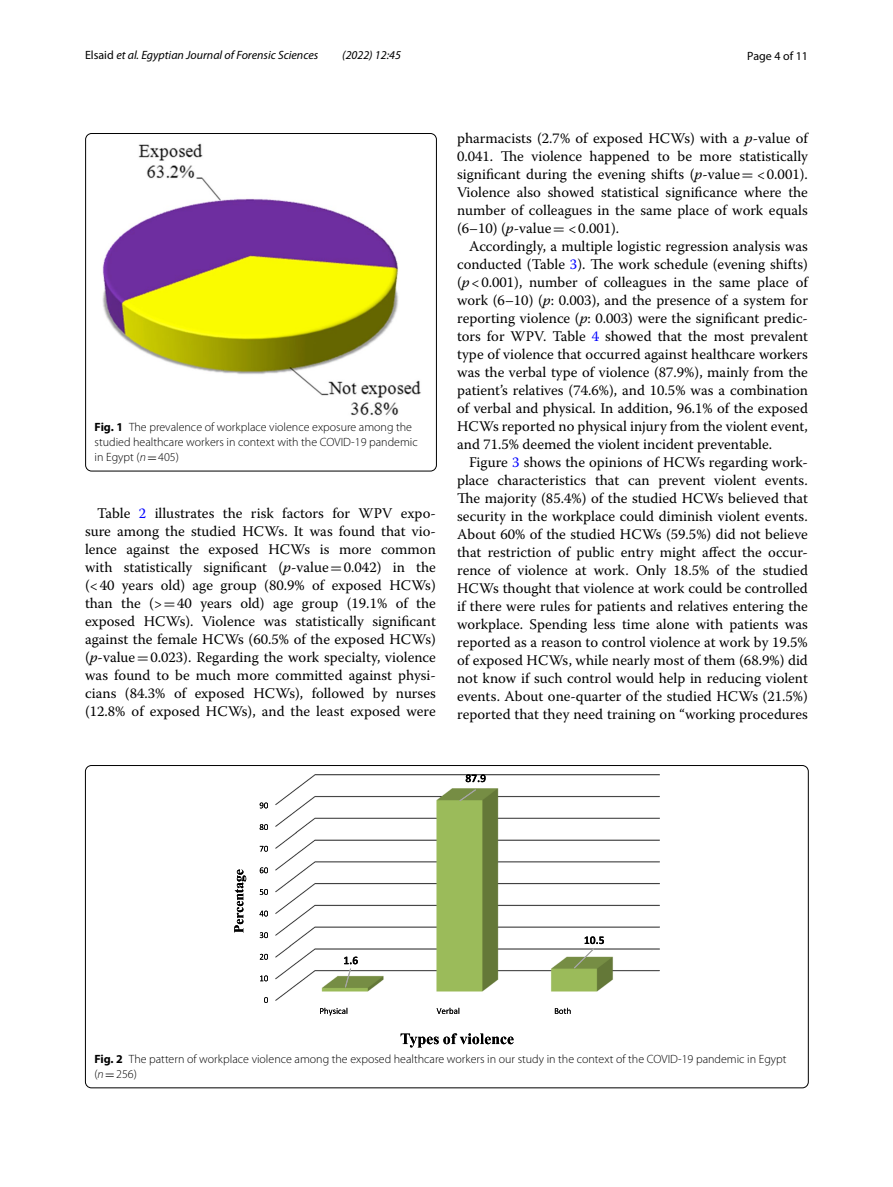
<style>
.page{position:relative;width:893px;height:1187px;background:#fff}
.page>*{position:absolute;margin:0;border:0;box-sizing:border-box;transform-origin:0 0}
.t1{font:14.7px/18px "Warnock Pro";color:#000;text-align:justify}
.t2{font:300 12px/15px "Myriad Pro";color:#000}
.t3{font:italic 12px "Myriad Pro";color:#000}
.t4{font:12px "Myriad Pro";color:#000}
.s1{font-style:normal}
.s2{font-weight:700}
.s3{font-style:italic}
.s4{font-family:"MTSY";font-weight:400}
.s5{color:#00f}
.s6{font-family:"MTSY"}
</style>
<div class="page">
<img style="left:102px;top:143px;width:319px;height:273px">
<div style="left:85px;top:133px;width:352px;height:338px;border:1px solid #000;border-radius:6px"></div>
<img style="left:275px;top:774px;width:384px;height:226px">
<svg style="left:264px;top:997px;width:4px;height:5px"></svg>
<svg style="left:260px;top:975px;width:8px;height:6px"></svg>
<svg style="left:260px;top:953px;width:8px;height:6px"></svg>
<svg style="left:260px;top:932px;width:8px;height:6px"></svg>
<svg style="left:260px;top:910px;width:8px;height:6px"></svg>
<svg style="left:260px;top:889px;width:8px;height:5px"></svg>
<svg style="left:260px;top:867px;width:8px;height:6px"></svg>
<svg style="left:260px;top:845px;width:8px;height:6px"></svg>
<svg style="left:260px;top:824px;width:8px;height:6px"></svg>
<svg style="left:260px;top:802px;width:8px;height:6px"></svg>
<svg style="left:320px;top:1007px;width:27px;height:8px"></svg>
<svg style="left:437px;top:1007px;width:22px;height:6px"></svg>
<svg style="left:555px;top:1007px;width:16px;height:6px"></svg>
<svg style="left:344px;top:788px;width:251px;height:200px"></svg>
<svg style="left:344px;top:956px;width:14px;height:8px"></svg>
<svg style="left:466px;top:774px;width:20px;height:8px"></svg>
<svg style="left:585px;top:936px;width:19px;height:8px"></svg>
<svg style="left:234px;top:869px;width:12px;height:63px"></svg>
<svg style="left:401px;top:1033px;width:113px;height:14px"></svg>
<p class="t3" style="left:85px;top:48px;width:235px"><span class="s1">Elsaid</span> et al. Egyptian Journal of Forensic Sciences</p>
<p class="t3" style="left:342px;top:48px;width:60px">(2022) 12:45</p>
<p class="t4" style="left:747px;top:48px;width:62px">Page 4 of 11</p>
<p class="t2" style="left:95px;top:420px;width:325px"><span class="s2">Fig. 1</span> The prevalence of workplace violence exposure among the studied healthcare workers in context with the COVID-19 pandemic in Egypt (<span class="s3">n</span><span class="s4">=</span>405)</p>
<p class="t1" style="left:85px;top:504px;width:352px;text-indent:12px">Table <span class="s5">2</span> illustrates the risk factors for WPV expo&shy;sure among the studied HCWs. It was found that vio&shy;lence against the exposed HCWs is more common with statistically significant (<span class="s3">p</span>-value<span class="s6">=</span>0.042) in the (&lt;40 years old) age group (80.9% of exposed HCWs) than the (&gt;<span class="s6">=</span>40 years old) age group (19.1% of the exposed HCWs). Violence was statistically significant against the female HCWs (60.5% of the exposed HCWs) (<span class="s3">p</span>-value<span class="s6">=</span>0.023). Regarding the work specialty, violence was found to be much more committed against physi&shy;cians (84.3% of exposed HCWs), followed by nurses (12.8% of exposed HCWs), and the least exposed were</p>
<p class="t1" style="left:457px;top:128px;width:352px">pharmacists (2.7% of exposed HCWs) with a <span class="s3">p</span>-value of 0.041. The violence happened to be more statistically significant during the evening shifts (<span class="s3">p</span>-value<span class="s6">=</span> &lt;0.001).<br>Violence also showed statistical significance where the number of colleagues in the same place of work equals (6–10) (<span class="s3">p</span>-value<span class="s6">=</span> &lt;0.001).</p>
<p class="t1" style="left:457px;top:236px;width:352px;text-indent:12px">Accordingly, a multiple logistic regression analysis was conducted (Table <span class="s5">3</span>). The work schedule (evening shifts) (<span class="s3">p</span>&lt;0.001), number of colleagues in the same place of work (6–10) (<span class="s3">p</span>: 0.003), and the presence of a system for reporting violence (<span class="s3">p</span>: 0.003) were the significant predic&shy;tors for WPV. Table <span class="s5">4</span> showed that the most prevalent type of violence that occurred against healthcare workers was the verbal type of violence (87.9%), mainly from the patient’s relatives (74.6%), and 10.5% was a combination of verbal and physical. In addition, 96.1% of the exposed HCWs reported no physical injury from the violent event, and 71.5% deemed the violent incident preventable.</p>
<p class="t1" style="left:457px;top:452px;width:352px;text-indent:12px">Figure <span class="s5">3</span> shows the opinions of HCWs regarding work&shy;place characteristics that can prevent violent events.<br>The majority (85.4%) of the studied HCWs believed that security in the workplace could diminish violent events.<br>About 60% of the studied HCWs (59.5%) did not believe that restriction of public entry might affect the occur&shy;rence of violence at work. Only 18.5% of the studied HCWs thought that violence at work could be controlled if there were rules for patients and relatives entering the workplace. Spending less time alone with patients was reported as a reason to control violence at work by 19.5% of exposed HCWs, while nearly most of them (68.9%) did not know if such control would help in reducing violent events. About one-quarter of the studied HCWs (21.5%) reported that they need training on “working procedures</p>
<p class="t2" style="left:94px;top:1051px;width:694px"><span class="s2">Fig. 2</span> The pattern of workplace violence among the exposed healthcare workers in our study in the context of the COVID-19 pandemic in Egypt (<span class="s3">n</span><span class="s4">=</span>256)</p>
</div>
